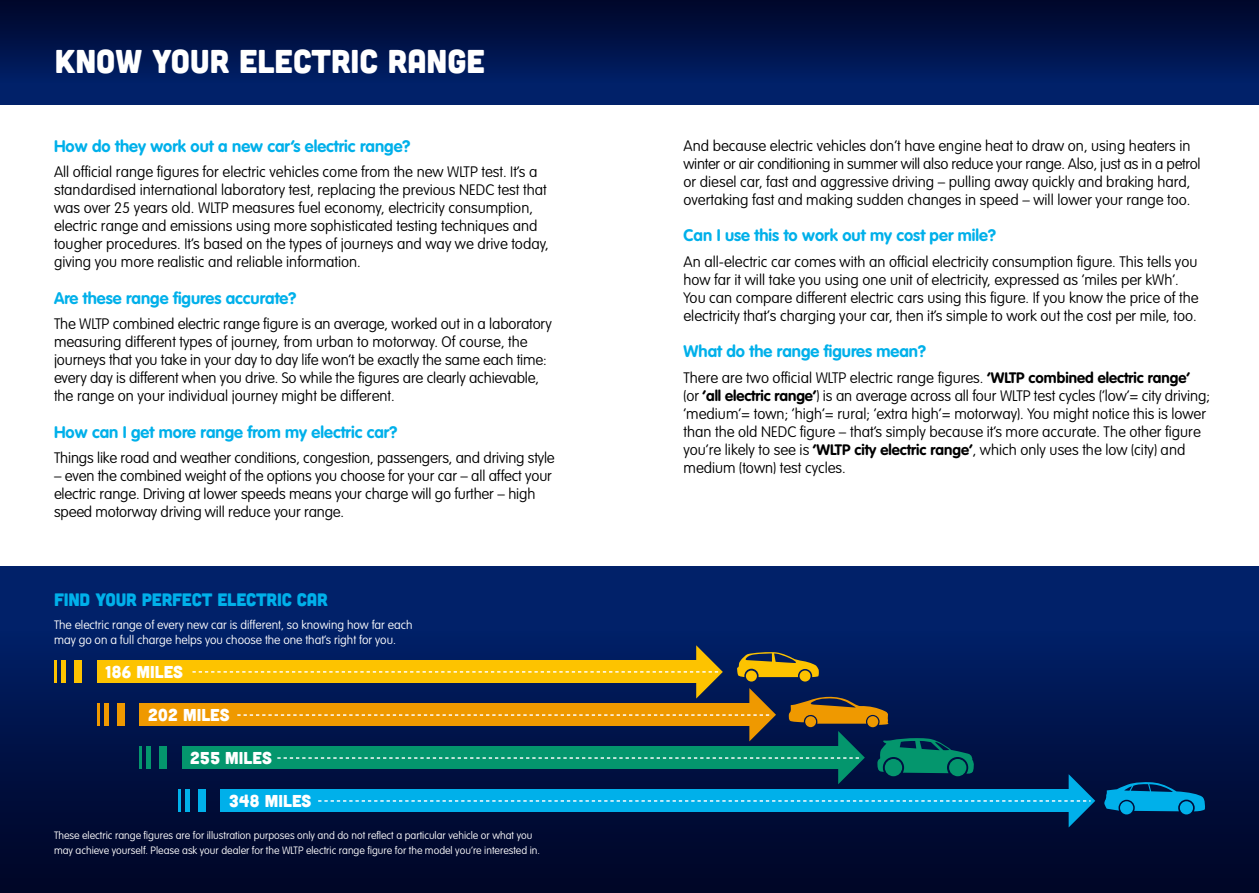
<style>
.page{position:relative;width:1259px;height:893px;background:#fff}
.page>*{position:absolute;margin:0;border:0;box-sizing:border-box;transform-origin:0 0}
.t1{font:33px "Cubano";color:#fff}
.t2{font:18px "Cubano";letter-spacing:-.01em;color:#00b0ea}
.t3{font:17.25px "Cubano";color:#fff}
.t4{font:700 16.5px "VAG Rounded";color:#00b0ea}
.t5{font:100 15px/18px "VAG Rounded";color:#000}
.t6{font:100 12px/15px "VAG Rounded";color:#fff}
.t7{font:100 10.5px/15px "VAG Rounded";color:#fff}
.s1{font-weight:700}
</style>
<div class="page">
<div style="left:0;top:0;width:1259px;height:104px;background:linear-gradient(to bottom,#000629,#012472)"></div>
<div style="left:0;top:566px;width:1259px;height:327px;background:linear-gradient(to bottom,#012573,#000524)"></div>
<hr style="left:178px;top:789px;width:3px;height:23px;background:#00b0ea">
<hr style="left:185px;top:789px;width:4px;height:23px;background:#00b0ea">
<hr style="left:139px;top:746px;width:3px;height:23px;background:#04966d">
<div style="left:160px;top:746px;width:7px;height:23px;background:#04966d"></div>
<div style="left:146px;top:746px;width:5px;height:23px;background:#04966d"></div>
<hr style="left:97px;top:703px;width:3px;height:23px;background:#ef9900">
<div style="left:118px;top:703px;width:7px;height:23px;background:#ef9900"></div>
<div style="left:104px;top:703px;width:5px;height:23px;background:#ef9900"></div>
<div style="left:140px;top:703px;width:613px;height:23px;background:#ef9900"></div>
<hr style="left:54px;top:660px;width:3px;height:23px;background:#fdc300">
<div style="left:75px;top:660px;width:7px;height:23px;background:#fdc300"></div>
<div style="left:61px;top:660px;width:5px;height:23px;background:#fdc300"></div>
<div style="left:97px;top:660px;width:603px;height:23px;background:#fdc300"></div>
<div style="left:1179px;top:801px;width:14px;height:13px;background:#00b0ea;border-radius:50%"></div>
<div style="left:1120px;top:801px;width:13px;height:13px;background:#00b0ea;border-radius:50%"></div>
<svg style="left:1104px;top:782px;width:101px;height:29px;background:#0079af"></svg>
<svg style="left:192px;top:645px;width:903px;height:182px;background:#2c5157"></svg>
<h1 class="t1" style="left:55px;top:40px;width:432px">KNOW YOUR ELECTRIC RANGE</h1>
<p class="t4" style="left:54px;top:136px;width:358px">How do they work out a new car’s electric range?</p>
<p class="t5" style="left:54px;top:163px;width:496px">All official range figures for electric vehicles come from the new WLTP test. It’s a standardised international laboratory test, replacing the previous NEDC test that was over 25 years old. WLTP measures fuel economy, electricity consumption, electric range and emissions using more sophisticated testing techniques and tougher procedures. It’s based on the types of journeys and way we drive today, giving you more realistic and reliable information.</p>
<p class="t4" style="left:54px;top:288px;width:244px">Are these range figures accurate?</p>
<p class="t5" style="left:54px;top:315px;width:499px">The WLTP combined electric range figure is an average, worked out in a laboratory measuring different types of journey, from urban to motorway. Of course, the journeys that you take in your day to day life won’t be exactly the same each time: every day is different when you drive. So while the figures are clearly achievable, the range on your individual journey might be different.</p>
<p class="t4" style="left:54px;top:422px;width:345px">How can I get more range from my electric car?</p>
<p class="t5" style="left:54px;top:449px;width:502px">Things like road and weather conditions, congestion, passengers, and driving style</p>
<p class="t5" style="left:54px;top:467px;width:499px">– even the combined weight of the options you choose for your car – all affect your electric range. Driving at lower speeds means your charge will go further – high speed motorway driving will reduce your range.</p>
<p class="t2" style="left:54px;top:588px;width:275px">FIND YOUR PERFECT ELECTRIC CAR</p>
<p class="t6" style="left:54px;top:617px;width:360px">The electric range of every new car is different, so knowing how far each may go on a full charge helps you choose the one that’s right for you.</p>
<p class="t3" style="left:105px;top:661px;width:80px">186 MILES</p>
<p class="t3" style="left:148px;top:704px;width:83px">202 MILES</p>
<p class="t3" style="left:190px;top:747px;width:83px">255 MILES</p>
<p class="t3" style="left:229px;top:790px;width:84px">348 MILES</p>
<p class="t7" style="left:54px;top:827px;width:487px">These electric range figures are for illustration purposes only and do not reflect a particular vehicle or what you may achieve yourself. Please ask your dealer for the WLTP electric range figure for the model you’re interested in.</p>
<p class="t5" style="left:683px;top:137px;width:519px">And because electric vehicles don’t have engine heat to draw on, using heaters in winter or air conditioning in summer will also reduce your range. Also, just as in a petrol or diesel car, fast and aggressive driving – pulling away quickly and braking hard, overtaking fast and making sudden changes in speed – will lower your range too.</p>
<p class="t4" style="left:683px;top:226px;width:314px">Can I use this to work out my cost per mile?</p>
<p class="t5" style="left:683px;top:252px;width:516px">An all-electric car comes with an official electricity consumption figure. This tells you how far it will take you using one unit of electricity, expressed as ‘miles per kWh’.<br>You can compare different electric cars using this figure. If you know the price of the electricity that‘s charging your car, then it’s simple to work out the cost per mile, too.</p>
<p class="t4" style="left:683px;top:342px;width:244px">What do the range figures mean?</p>
<p class="t5" style="left:683px;top:368px;width:528px">There are two official WLTP electric range figures. <span class="s1">‘WLTP combined electric range’<br></span>(or <span class="s1">‘all electric range’</span>) is an average across all four WLTP test cycles (‘low’= city driving; ‘medium’= town; ‘high’= rural; ‘extra high’= motorway). You might notice this is lower than the old NEDC figure – that’s simply because it’s more accurate. The other figure you’re likely to see is <span class="s1">‘WLTP city electric range’</span>, which only uses the low (city) and medium (town) test cycles.</p>
</div>
